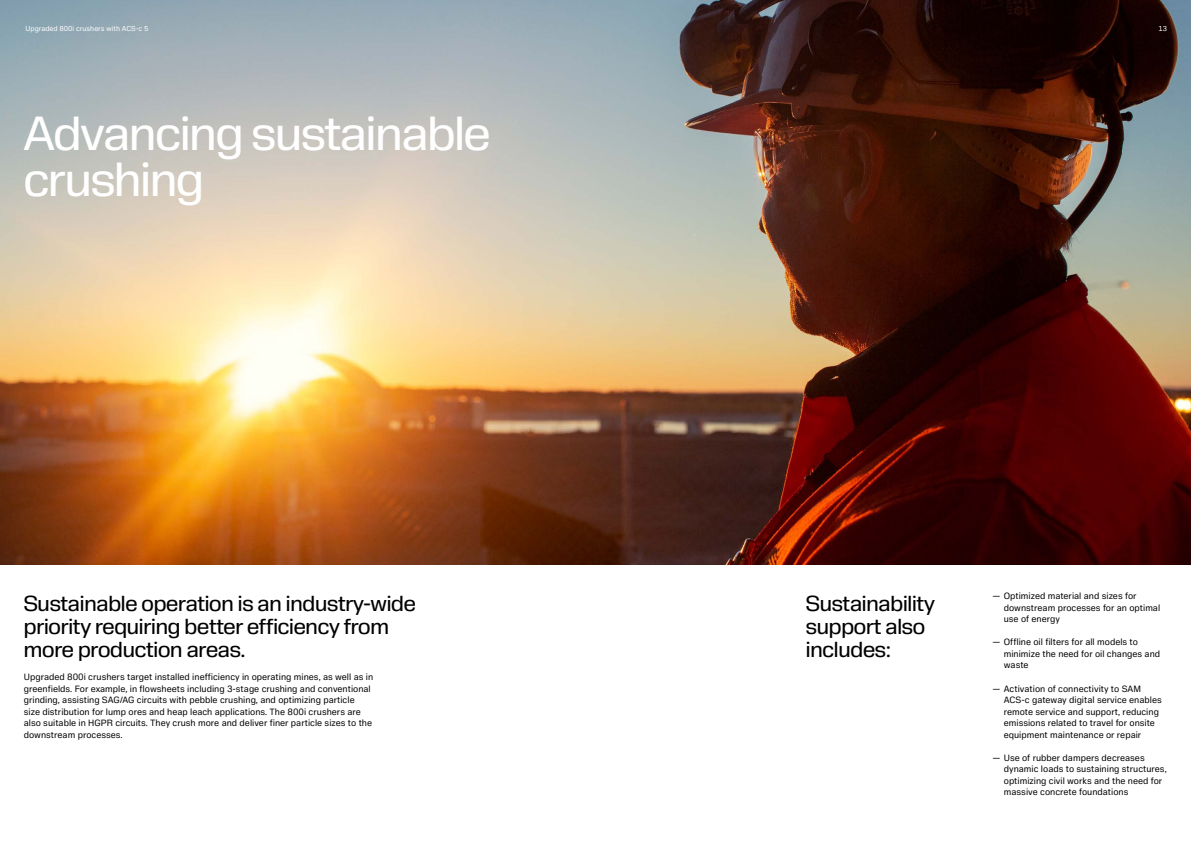
<style>
.page{position:relative;width:1191px;height:842px;background:#fff}
.page>*{position:absolute;margin:0;border:0;box-sizing:border-box;transform-origin:0 0}
.t1{font:48.4px/46px "Sandvik Sans Headline";letter-spacing:-.02em;color:#fff}
.t2{font:22px/23px "Sandvik Sans Headline";letter-spacing:-.01em;color:#000}
.t3{font:9.2px/11.5px "Sandvik Sans Text";color:#000}
.t4{font:7.2px "Sandvik Sans Text";color:#fff}
</style>
<div class="page">
<img style="left:0;top:0;width:1191px;height:565px">
<p class="t4" style="left:26px;top:24px;width:124px">Upgraded 800i crushers with ACS-c 5</p>
<p class="t4" style="left:1158px;top:24px;width:10px">13</p>
<h1 class="t1" style="left:24px;top:110px;width:468px">Advancing sustainable crushing</h1>
<h2 class="t2" style="left:24px;top:592px;width:393px">Sustainable operation is an industry-wide priority requiring better efficiency from more production areas.</h2>
<p class="t3" style="left:24px;top:671px;width:351px">Upgraded 800i crushers target installed inefficiency in operating mines, as well as in greenfields. For example, in flowsheets including 3-stage crushing and conventional grinding, assisting SAG/AG circuits with pebble crushing, and optimizing particle size distribution for lump ores and heap leach applications. The 800i crushers are also suitable in HGPR circuits. They crush more and deliver finer particle sizes to the downstream processes.</p>
<h2 class="t2" style="left:806px;top:592px;width:130px">Sustainability support also includes:</h2>
<p class="t3" style="left:1003px;top:590px;width:158px;text-indent:-11px">— Optimized material and sizes for downstream processes for an optimal use of energy</p>
<p class="t3" style="left:1003px;top:636px;width:158px;text-indent:-11px">— Offline oil filters for all models to minimize the need for oil changes and waste</p>
<p class="t3" style="left:1003px;top:682px;width:159px;text-indent:-11px">— Activation of connectivity to SAM ACS-c gateway digital service enables remote service and support, reducing emissions related to travel for onsite equipment maintenance or repair</p>
<p class="t3" style="left:1003px;top:751px;width:164px;text-indent:-11px">— Use of rubber dampers decreases dynamic loads to sustaining structures, optimizing civil works and the need for massive concrete foundations</p>
</div>
